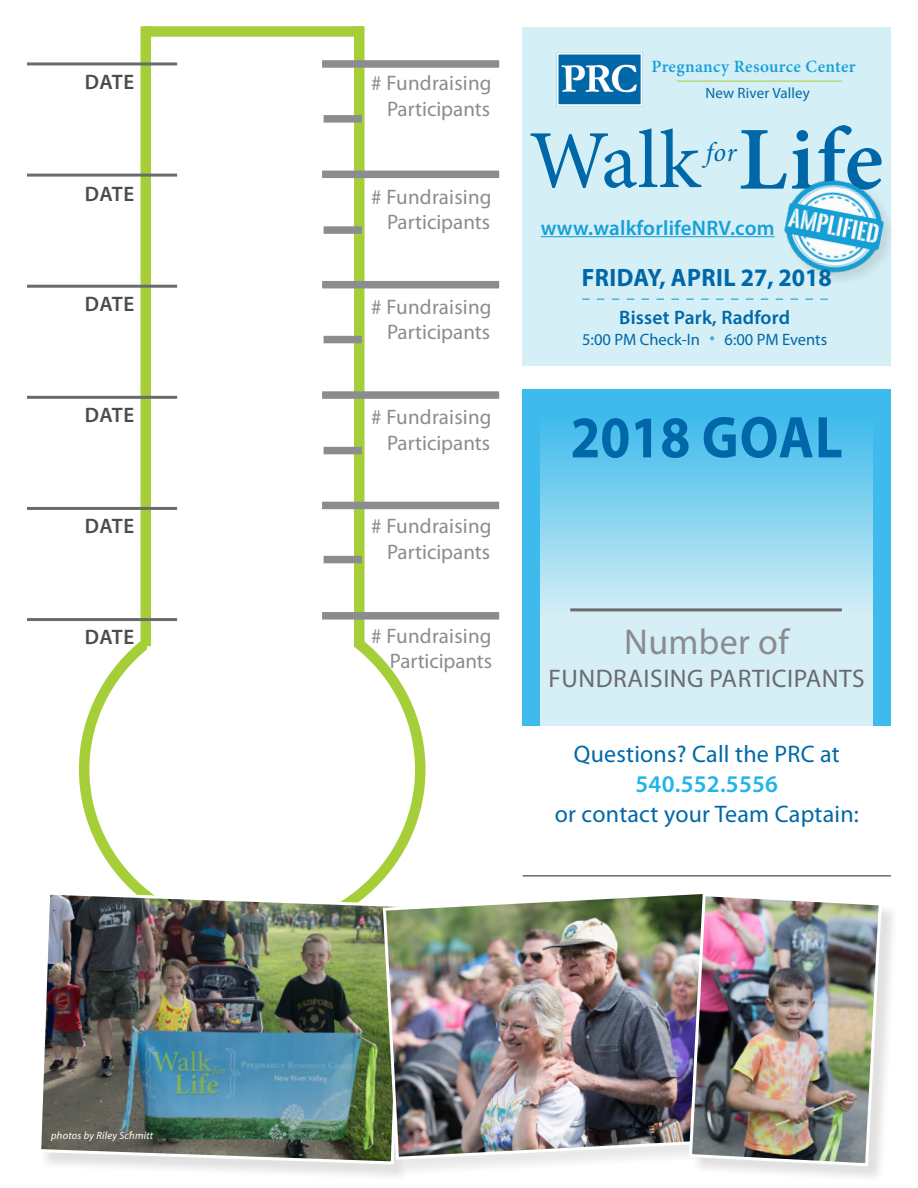
<style>
.page{position:relative;width:918px;height:1188px;background:#fff}
.page>*{position:absolute;margin:0;border:0;box-sizing:border-box;transform-origin:0 0}
.Form_Words{font:82.5px "Minion Pro";color:#0068a8}
.t1{font:700 59.4px "Myriad Pro";color:#0068a8;scale:.91 1}
.t2{font:36px "Myriad Pro";letter-spacing:.01em;color:#8a8c8f}
.Form_Words-2{font:italic 27px "Minion Pro";color:#0068a8}
.t3{font:25.5px "Myriad Pro";letter-spacing:.02em;color:#6b6b6e}
.t4{font:700 25.2px "Myriad Pro";letter-spacing:.02em;color:#0068a8;scale:.95 1}
.t5{font:24px/30px "Myriad Pro";letter-spacing:.01em;color:#0068a8;text-align:center}
.t6{font:21px "Myriad Pro";color:#8a8c8f}
.t7{font:600 21px "Myriad Pro";letter-spacing:.015em;color:#4b4c4d}
.t8{font:600 21px "Myriad Pro";letter-spacing:.01em;color:#16a0d8}
.t9{font:600 19.5px "Myriad Pro";letter-spacing:.01em;color:#0068a8}
.t10{font:600 17.25px "Minion Pro";letter-spacing:.02em;color:#16a0d8}
.t11{font:16.5px "Myriad Pro";color:#0068a8}
.t12{font:15px "Myriad Pro";letter-spacing:.01em;color:#0068a8}
.Form_Words-3{font:italic 10.5px "Myriad Pro";letter-spacing:.02em;color:#fff}
.s1{font-weight:600;font-size:90px}
.s2{font-weight:600;color:#1fb5ea}
</style>
<div class="page">
<div style="left:523px;top:389px;width:368px;height:337px;background:#3ebbec"></div>
<svg style="left:540px;top:431px;width:333px;height:295px;background:#a8dff2"></svg>
<hr style="left:570px;top:608px;width:272px;height:3px;background:#6b6b6e">
<div style="left:523px;top:28px;width:368px;height:338px;background:#d5eff6"></div>
<div style="left:354px;top:26px;width:10px;height:618px;background:#a6ce39"></div>
<div style="left:141px;top:26px;width:10px;height:620px;background:#a6ce39"></div>
<div style="left:145px;top:26px;width:218px;height:11px;background:#a6ce39"></div>
<div style="left:40px;top:894px;width:380px;height:288px;background:#231f20;opacity:.14"></div>
<img style="left:40px;top:890px;width:345px;height:276px">
<div style="left:385px;top:893px;width:351px;height:284px;background:#231f20;opacity:.1"></div>
<img style="left:381px;top:890px;width:306px;height:271px">
<div style="left:691px;top:895px;width:208px;height:289px;background:#231f20;opacity:.14"></div>
<img style="left:687px;top:893px;width:196px;height:275px">
<hr style="left:27px;top:618px;width:150px;height:3px;background:#6b6b6e">
<hr style="left:27px;top:62px;width:150px;height:3px;background:#6b6b6e">
<hr style="left:27px;top:174px;width:150px;height:3px;background:#6b6b6e">
<hr style="left:27px;top:285px;width:150px;height:3px;background:#6b6b6e">
<hr style="left:27px;top:507px;width:150px;height:3px;background:#6b6b6e">
<hr style="left:27px;top:396px;width:150px;height:3px;background:#6b6b6e">
<div style="left:322px;top:60px;width:177px;height:8px;background:#8a8c8f"></div>
<div style="left:322px;top:171px;width:177px;height:7px;background:#8a8c8f"></div>
<div style="left:322px;top:281px;width:177px;height:7px;background:#8a8c8f"></div>
<div style="left:322px;top:391px;width:177px;height:8px;background:#8a8c8f"></div>
<div style="left:322px;top:502px;width:177px;height:7px;background:#8a8c8f"></div>
<div style="left:322px;top:612px;width:177px;height:8px;background:#8a8c8f"></div>
<div style="left:324px;top:115px;width:38px;height:8px;background:#8a8c8f"></div>
<div style="left:324px;top:226px;width:38px;height:8px;background:#8a8c8f"></div>
<div style="left:324px;top:336px;width:38px;height:7px;background:#8a8c8f"></div>
<div style="left:324px;top:447px;width:38px;height:7px;background:#8a8c8f"></div>
<div style="left:324px;top:556px;width:38px;height:7px;background:#8a8c8f"></div>
<hr style="left:541px;top:236px;width:234px;height:1px;background:#16a0d8">
<img style="left:557px;top:52px;width:86px;height:54px">
<hr style="left:677px;top:81px;width:165px;height:1px;background:#a6ce39">
<hr style="left:523px;top:875px;width:368px;height:2px;background:#6b6b6e">
<div style="left:783px;top:179px;width:114px;height:107px;background:#231f20;opacity:.12"></div>
<img style="left:783px;top:179px;width:107px;height:107px">
<svg style="left:582px;top:299px;width:246px;height:1px"></svg>
<svg style="left:710px;top:336px;width:4px;height:5px"></svg>
<p class="t7" style="left:85px;top:68px;width:51px">DATE</p>
<p class="t6" style="left:371px;top:70px;width:122px"># Fundraising</p>
<p class="t6" style="left:387px;top:96px;width:105px">Participants</p>
<p class="t10" style="left:651px;top:54px;width:206px">Pregnancy Resource Center</p>
<p class="t12" style="left:705px;top:84px;width:106px">New River Valley</p>
<p class="t7" style="left:85px;top:180px;width:51px">DATE</p>
<p class="t6" style="left:371px;top:184px;width:122px"># Fundraising</p>
<p class="t6" style="left:387px;top:209px;width:105px">Participants</p>
<p class="Form_Words" style="left:529px;top:105px;width:356px">Walk <span class="s1">Life</span></p>
<p class="Form_Words-2" style="left:706px;top:133px;width:32px">for</p>
<p class="t8" style="left:541px;top:214px;width:235px">www.walkforlifeNRV.com</p>
<p class="t7" style="left:85px;top:291px;width:51px">DATE</p>
<p class="t6" style="left:371px;top:294px;width:122px"># Fundraising</p>
<p class="t6" style="left:387px;top:319px;width:105px">Participants</p>
<p class="t4" style="left:582px;top:261px;width:265px">FRIDAY, APRIL 27, 2018</p>
<p class="t9" style="left:619px;top:305px;width:172px">Bisset Park, Radford</p>
<p class="t11" style="left:582px;top:329px;width:119px">5:00 PM Check-In</p>
<p class="t11" style="left:725px;top:329px;width:104px">6:00 PM Events</p>
<p class="t7" style="left:85px;top:401px;width:51px">DATE</p>
<p class="t6" style="left:371px;top:404px;width:122px"># Fundraising</p>
<p class="t6" style="left:387px;top:430px;width:105px">Participants</p>
<p class="t1" style="left:570px;top:399px;width:301px">2018 GOAL</p>
<p class="t7" style="left:85px;top:513px;width:51px">DATE</p>
<p class="t6" style="left:371px;top:513px;width:122px"># Fundraising</p>
<p class="t6" style="left:387px;top:539px;width:105px">Participants</p>
<p class="t7" style="left:85px;top:624px;width:51px">DATE</p>
<p class="t6" style="left:371px;top:623px;width:122px"># Fundraising</p>
<p class="t6" style="left:390px;top:648px;width:104px">Participants</p>
<p class="t2" style="left:624px;top:619px;width:166px">Number of</p>
<p class="t3" style="left:548px;top:662px;width:318px">FUNDRAISING PARTICIPANTS</p>
<p class="t5" style="left:574px;top:739px;width:268px">Questions? Call the PRC at<br><span class="s2">540.552.5556</span></p>
<p class="t5" style="left:555px;top:799px;width:306px">or contact your Team Captain:</p>
<p class="Form_Words-3" style="left:51px;top:1129px;width:103px">photos by Riley Schmitt</p>
</div>
